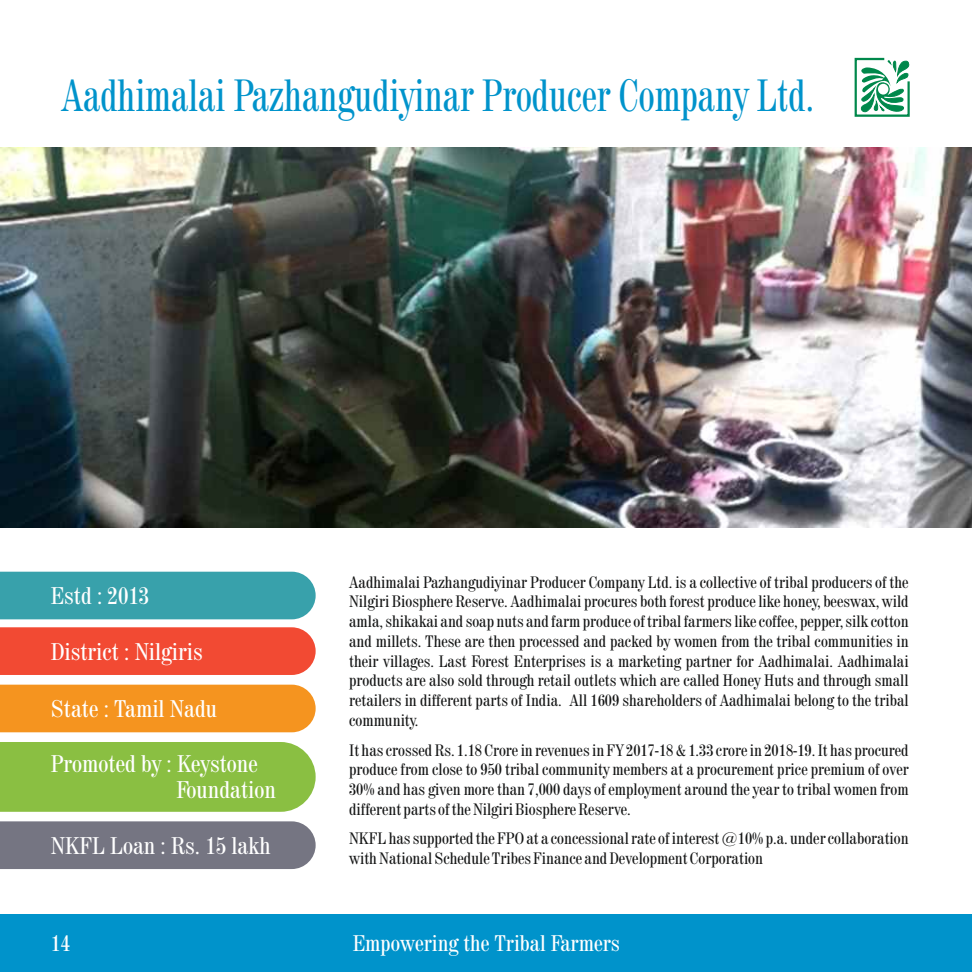
<style>
.page{position:relative;width:972px;height:972px;background:#fff}
.page>*{position:absolute;margin:0;border:0;box-sizing:border-box;transform-origin:0 0}
.t1{font:condensed 45px "Century 725 BT";color:#0093cb;scale:.85 1}
.t2{font:condensed 24px/25.8px "Century 725 BT";color:#fff}
.t3{font:condensed 22.5px "Century 725 BT";color:#fff}
.t4{font:condensed 16.5px/19.8px "Century 725 BT";color:#151616;text-align:justify}
</style>
<div class="page">
<div style="left:0;top:572px;width:316px;height:47px;background:#38a1ab"></div>
<div style="left:0;top:627px;width:316px;height:48px;background:#f24a33"></div>
<div style="left:0;top:685px;width:316px;height:47px;background:#f5941f"></div>
<img style="left:0;top:148px;width:972px;height:380px">
<svg style="left:854px;top:57px;width:56px;height:60px"></svg>
<div style="left:878px;top:84px;width:10px;height:11px;background:#fff;border-radius:50%"></div>
<div style="left:0;top:914px;width:972px;height:58px;background:#0093cb"></div>
<div style="left:0;top:742px;width:316px;height:70px;background:#8abf42"></div>
<div style="left:0;top:821px;width:316px;height:48px;background:#757582"></div>
<h1 class="t1" style="left:62px;top:77px;width:887px">Aadhimalai Pazhangudiyinar Producer Company Ltd.</h1>
<h2 class="t2" style="left:51px;top:585px;width:100px">Estd : 2013</h2>
<h2 class="t2" style="left:51px;top:640px;width:153px">District : Nilgiris</h2>
<h2 class="t2" style="left:51px;top:698px;width:168px">State : Tamil Nadu</h2>
<h2 class="t2" style="left:176px;top:753px;width:101px;text-indent:-126px">Promoted by : Keystone<br>Foundation</h2>
<h2 class="t2" style="left:51px;top:834px;width:222px">NKFL Loan : Rs. 15 lakh</h2>
<h3 class="t3" style="left:51px;top:934px;width:21px">14</h3>
<p class="t4" style="left:349px;top:573px;width:561px">Aadhimalai Pazhangudiyinar Producer Company Ltd. is a collective of tribal producers of the Nilgiri Biosphere Reserve. Aadhimalai procures both forest produce like honey, beeswax, wild amla, shikakai and soap nuts and farm produce of tribal farmers like coffee, pepper, silk cotton and millets. These are then processed and packed by women from the tribal communities in their villages. Last Forest Enterprises is a marketing partner for Aadhimalai. Aadhimalai products are also sold through retail outlets which are called Honey Huts and through small retailers in different parts of India. All 1609 shareholders of Aadhimalai belong to the tribal community.</p>
<p class="t4" style="left:349px;top:741px;width:561px">It has crossed Rs. 1.18 Crore in revenues in FY 2017-18 &amp; 1.33 crore in 2018-19. It has procured produce from close to 950 tribal community members at a procurement price premium of over 30% and has given more than 7,000 days of employment around the year to tribal women from different parts of the Nilgiri Biosphere Reserve.</p>
<p class="t4" style="left:349px;top:830px;width:561px">NKFL has supported the FPO at a concessional rate of interest @10% p.a. under collaboration with National Schedule Tribes Finance and Development Corporation</p>
<h3 class="t3" style="left:353px;top:933px;width:269px">Empowering the Tribal Farmers</h3>
</div>
